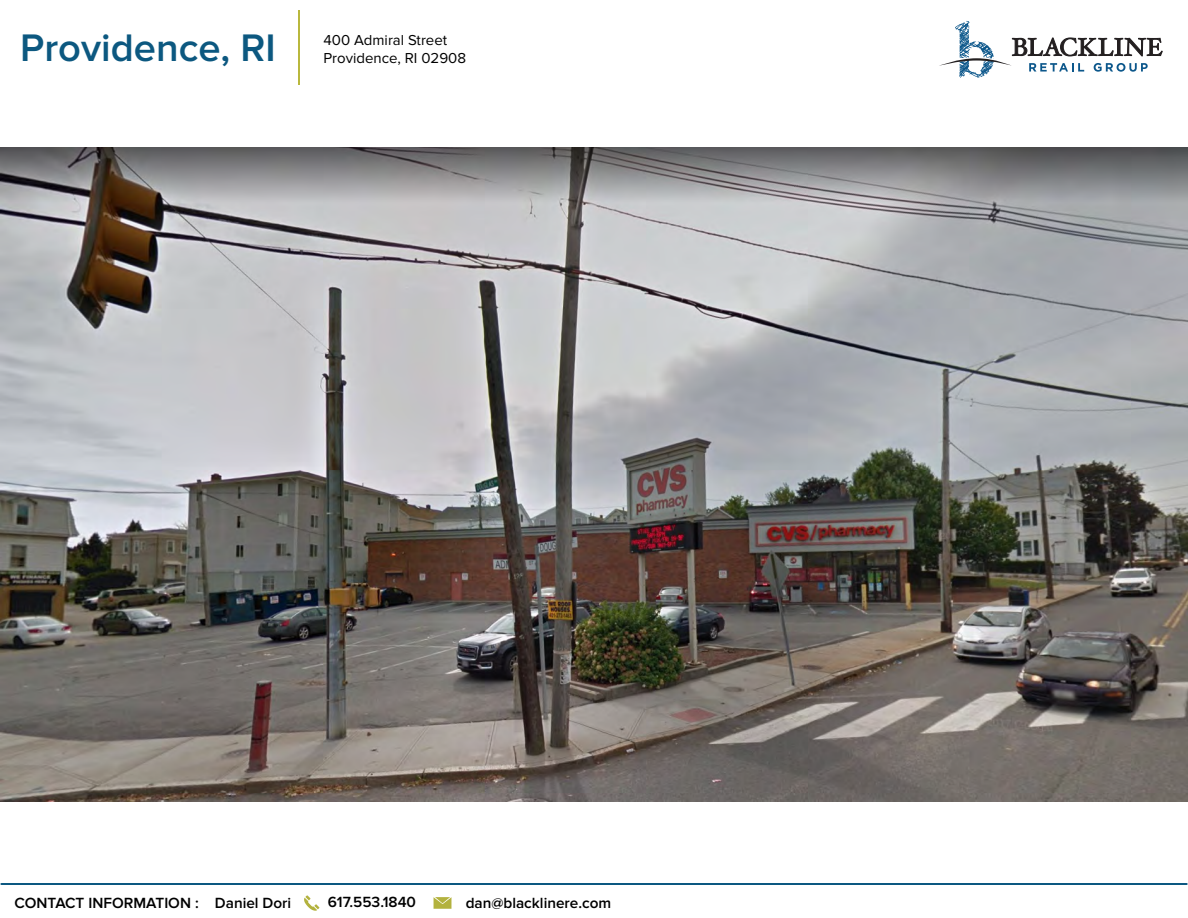
<style>
.page{position:relative;width:1188px;height:918px;background:#fff}
.page>*{position:absolute;margin:0;border:0;box-sizing:border-box;transform-origin:0 0}
.t1{font:600 39.75px "Proxima Nova";color:#0c5880}
.t2{font:600 15.3px "Proxima Nova";color:#000}
.t3{font:15px/18px "Proxima Nova";color:#000}
</style>
<div class="page">
<svg style="left:939px;top:21px;width:224px;height:57px"></svg>
<hr style="left:1px;top:884px;width:1186px;height:1px;background:#0c5881">
<svg style="left:434px;top:897px;width:17px;height:12px"></svg>
<svg style="left:304px;top:895px;width:15px;height:16px"></svg>
<hr style="left:298px;top:10px;width:2px;height:75px;background:#b9b83e">
<img style="left:0;top:147px;width:1188px;height:655px">
<h1 class="t1" style="left:20px;top:25px;width:257px">Providence, RI</h1>
<p class="t3" style="left:324px;top:31px;width:144px">400 Admiral Street<br>Providence, RI 02908</p>
<p class="t2" style="left:14px;top:894px;width:278px">CONTACT INFORMATION : Daniel Dori</p>
<p class="t2" style="left:328px;top:894px;width:90px">617.553.1840</p>
<p class="t2" style="left:466px;top:894px;width:147px">dan@blacklinere.com</p>
</div>
